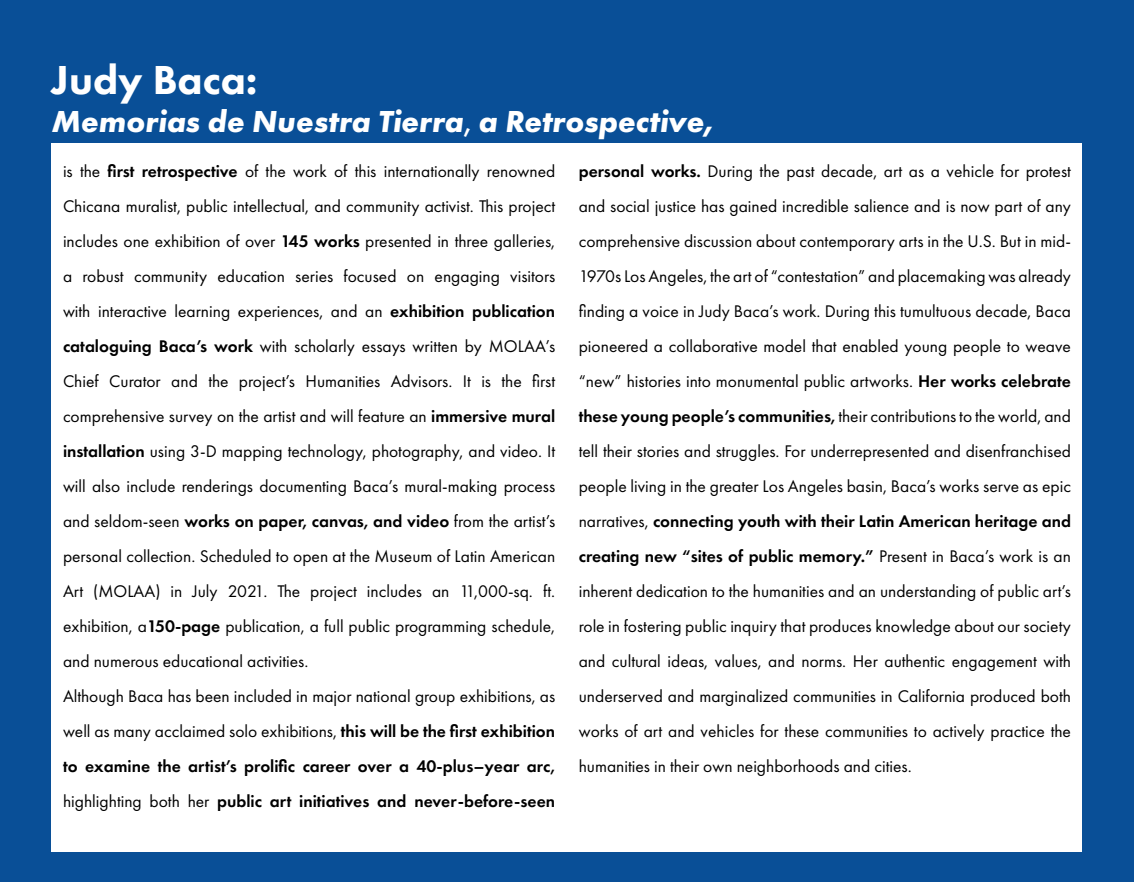
<style>
.page{position:relative;width:1134px;height:882px;background:#094f97}
.page>*{position:absolute;margin:0;border:0;box-sizing:border-box;transform-origin:0 0}
.t1{font:800 42px "Futura PT";color:#fff}
.t2{font:italic 700 31.5px "Futura PT";color:#fff}
.t3{font:17.5px/35px "Futura PT";color:#000}
.s1{font-weight:500;font-style:normal}
.s2{font-weight:600}
</style>
<div class="page">
<div style="left:52px;top:143px;width:1030px;height:709px;background:#fff"></div>
<h1 class="t1" style="left:52px;top:54px;width:207px">Judy Baca:</h1>
<h2 class="t2" style="left:52px;top:102px;width:663px">Memorias de Nuestra Tierra<span class="s1">,</span> a Retrospective,</h2>
<p class="t3" style="left:63px;top:154px;width:494px">is the <span class="s2">first retrospective</span> of the work of this internationally renowned Chicana muralist, public intellectual, and community activist. This project includes one exhibition of over <span class="s2">145 works</span> presented in three galleries, a robust community education series focused on engaging visitors with interactive learning experiences, and an <span class="s2">exhibition publication cataloguing Baca’s work</span> with scholarly essays written by MOLAA’s Chief Curator and the project’s Humanities Advisors. It is the first comprehensive survey on the artist and will feature an <span class="s2">immersive mural installation</span> using 3-D mapping technology, photography, and video. It will also include renderings documenting Baca’s mural-making process and seldom-seen <span class="s2">works on paper, canvas, and video</span> from the artist’s personal collection. Scheduled to open at the Museum of Latin American Art (MOLAA) in July 2021. The project includes an 11,000-sq. ft. exhibition, a<span class="s2">150-page</span> publication, a full public programming schedule, and numerous educational activities.<br>Although Baca has been included in major national group exhibitions, as well as many acclaimed solo exhibitions, <span class="s2">this will be the first exhibition to examine the artist’s prolific career over a 40-plus–year arc, </span>highlighting both her <span class="s2">public art initiatives and never-before-seen</span></p>
<p class="t3" style="left:579px;top:154px;width:494px;text-align:justify"><span class="s2">personal works.</span> During the past decade, art as a vehicle for protest and social justice has gained incredible salience and is now part of any comprehensive discussion about contemporary arts in the U.S. But in mid-1970s Los Angeles, the art of “contestation” and placemaking was already finding a voice in Judy Baca’s work. During this tumultuous decade, Baca pioneered a collaborative model that enabled young people to weave “new” histories into monumental public artworks. <span class="s2">Her works celebrate these young people’s communities,</span> their contributions to the world, and tell their stories and struggles. For underrepresented and disenfranchised people living in the greater Los Angeles basin, Baca’s works serve as epic narratives, <span class="s2">connecting youth with their Latin American heritage and creating new “sites of public memory.”</span> Present in Baca’s work is an inherent dedication to the humanities and an understanding of public art’s role in fostering public inquiry that produces knowledge about our society and cultural ideas, values, and norms. Her authentic engagement with underserved and marginalized communities in California produced both works of art and vehicles for these communities to actively practice the humanities in their own neighborhoods and cities.</p>
</div>
